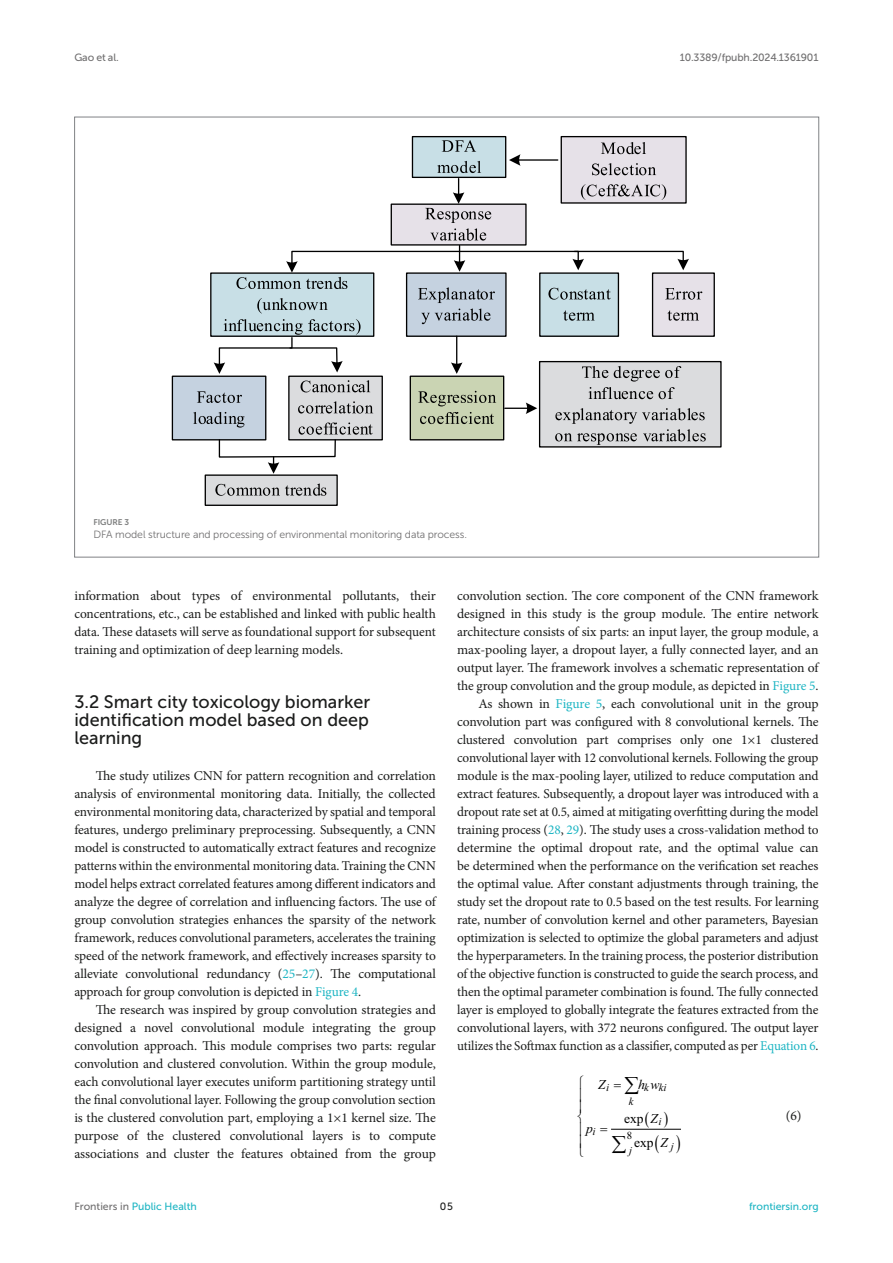
<style>
.page{position:relative;width:893px;height:1263px;background:#fff}
.page>*{position:absolute;margin:0;border:0;box-sizing:border-box;transform-origin:0 0}
.HEAD_2{font:18px/18px "Museo Sans 500";color:#1b1c1b;text-align:justify}
.TEXT{font:13.5px/18px "Minion Pro";letter-spacing:-.01em;color:#1b1c1b;text-align:justify}
.TEXT_FLUSH{font:13.5px/18px "Minion Pro";letter-spacing:-.015em;color:#1b1c1b;text-align:justify}
.spi-math-img{font:italic 13.5px "Times New Roman";color:#000}
.spi-math-img-2{font:13.5px/24.3px "Times New Roman";letter-spacing:-.005em;color:#000}
.EQ{font:13.5px "Minion Pro";color:#1b1c1b}
.spi-math-img-3{font:italic 10.8px "Times New Roman";color:#000}
.spi-math-img-4{font:10.8px "Times New Roman";color:#000}
.FIG_LEG{font:10.5px "Museo Sans 300";letter-spacing:-.01em;color:#706f70}
.t1{font:10.5px "Museo Sans 500";color:#1db5c3}
.t2{font:10.5px "Museo Sans 500";letter-spacing:-.015em;color:#706f70}
.t3{font:10.5px "Museo Sans 500";color:#1b1c1b}
.FIG_HD{font:8.25px "Museo Sans 700";letter-spacing:-.01em;color:#7e7f7f}
.s1{color:#1db5c3}
.s2{color:#706f70}
</style>
<div class="page">
<hr style="left:611px;top:1129px;width:70px;height:1px;background:#000">
<div style="left:412px;top:137px;width:94px;height:40px;background:#c8dfe6"></div>
<div style="left:412px;top:136px;width:94px;height:42px;border:1px solid #000"></div>
<div style="left:561px;top:137px;width:125px;height:66px;background:#e6e1e8"></div>
<div style="left:561px;top:136px;width:126px;height:68px;border:1px solid #000"></div>
<div style="left:653px;top:273px;width:61px;height:63px;background:#e6e1e8"></div>
<div style="left:652px;top:272px;width:63px;height:65px;border:1px solid #000"></div>
<div style="left:172px;top:376px;width:94px;height:64px;background:#c5d2e0"></div>
<div style="left:172px;top:376px;width:94px;height:64px;border:1px solid #000"></div>
<div style="left:205px;top:475px;width:132px;height:30px;background:#dbdcde"></div>
<div style="left:205px;top:474px;width:133px;height:32px;border:1px solid #000"></div>
<svg style="left:215px;top:483px;width:111px;height:13px"></svg>
<div style="left:540px;top:362px;width:181px;height:85px;background:#dbdcde"></div>
<svg style="left:193px;top:140px;width:513px;height:334px"></svg>
<svg style="left:611px;top:1128px;width:15px;height:2px"></svg>
<p class="t2" style="left:74px;top:51px;width:46px">Gao et al.</p>
<p class="t2" style="left:680px;top:51px;width:140px">10.3389/fpubh.2024.1361901</p>
<p class="FIG_HD" style="left:94px;top:517px;width:37px">FIGURE 3</p>
<p class="FIG_LEG" style="left:94px;top:529px;width:375px">DFA model structure and processing of environmental monitoring data process.</p>
<p class="TEXT" style="left:74px;top:587px;width:363px">information about types of environmental pollutants, their concentrations, etc., can be established and linked with public health data. These datasets will serve as foundational support for subsequent training and optimization of deep learning models.</p>
<p class="HEAD_2" style="left:74px;top:693px;width:297px">3.2 Smart city toxicology biomarker identification model based on deep learning</p>
<p class="TEXT_FLUSH" style="left:74px;top:767px;width:363px;text-indent:21px">The study utilizes CNN for pattern recognition and correlation analysis of environmental monitoring data. Initially, the collected environmental monitoring data, characterized by spatial and temporal features, undergo preliminary preprocessing. Subsequently, a CNN model is constructed to automatically extract features and recognize patterns within the environmental monitoring data. Training the CNN model helps extract correlated features among different indicators and analyze the degree of correlation and influencing factors. The use of group convolution strategies enhances the sparsity of the network framework, reduces convolutional parameters, accelerates the training speed of the network framework, and effectively increases sparsity to alleviate convolutional redundancy (<span class="s1">25</span>–<span class="s1">27</span>). The computational approach for group convolution is depicted in <span class="s1">Figure 4</span>.</p>
<p class="TEXT" style="left:74px;top:1001px;width:363px;text-indent:21px">The research was inspired by group convolution strategies and designed a novel convolutional module integrating the group convolution approach. This module comprises two parts: regular convolution and clustered convolution. Within the group module, each convolutional layer executes uniform partitioning strategy until the final convolutional layer. Following the group convolution section is the clustered convolution part, employing a 1×1 kernel size. The purpose of the clustered convolutional layers is to compute associations and cluster the features obtained from the group</p>
<p class="TEXT" style="left:457px;top:587px;width:363px">convolution section. The core component of the CNN framework designed in this study is the group module. The entire network architecture consists of six parts: an input layer, the group module, a max-pooling layer, a dropout layer, a fully connected layer, and an output layer. The framework involves a schematic representation of the group convolution and the group module, as depicted in <span class="s1">Figure 5</span>.</p>
<p class="TEXT" style="left:457px;top:695px;width:363px;text-indent:21px">As shown in <span class="s1">Figure 5</span>, each convolutional unit in the group convolution part was configured with 8 convolutional kernels. The clustered convolution part comprises only one 1×1 clustered convolutional layer with 12 convolutional kernels. Following the group module is the max-pooling layer, utilized to reduce computation and extract features. Subsequently, a dropout layer was introduced with a dropout rate set at 0.5, aimed at mitigating overfitting during the model training process (<span class="s1">28</span>, <span class="s1">29</span>). The study uses a cross-validation method to determine the optimal dropout rate, and the optimal value can be determined when the performance on the verification set reaches the optimal value. After constant adjustments through training, the study set the dropout rate to 0.5 based on the test results. For learning rate, number of convolution kernel and other parameters, Bayesian optimization is selected to optimize the global parameters and adjust the hyperparameters. In the training process, the posterior distribution of the objective function is constructed to guide the search process, and then the optimal parameter combination is found. The fully connected layer is employed to globally integrate the features extracted from the convolutional layers, with 372 neurons configured. The output layer utilizes the Softmax function as a classifier, computed as per <span class="s1">Equation 6</span>.</p>
<p class="spi-math-img" style="left:598px;top:1075px;width:9px">Z</p>
<p class="spi-math-img" style="left:638px;top:1075px;width:23px">h w</p>
<p class="spi-math-img" style="left:586px;top:1119px;width:8px">p</p>
<p class="spi-math-img-3" style="left:644px;top:1080px;width:24px">k ki</p>
<p class="spi-math-img-3" style="left:606px;top:1080px;width:4px">i</p>
<p class="spi-math-img-3" style="left:629px;top:1094px;width:6px">k</p>
<p class="EQ" style="left:786px;top:1106px;width:17px">(6)</p>
<p class="spi-math-img" style="left:650px;top:1109px;width:9px">Z</p>
<p class="spi-math-img-2" style="left:634px;top:1106px;width:21px;text-indent:-10px">exp exp</p>
<p class="spi-math-img-3" style="left:658px;top:1114px;width:4px">i</p>
<p class="spi-math-img-3" style="left:592px;top:1124px;width:4px">i</p>
<p class="spi-math-img-4" style="left:627px;top:1129px;width:7px">8</p>
<p class="spi-math-img" style="left:660px;top:1133px;width:9px">Z</p>
<p class="spi-math-img-3" style="left:629px;top:1143px;width:4px">j</p>
<p class="spi-math-img-3" style="left:671px;top:1138px;width:4px">j</p>
<p class="t1" style="left:74px;top:1200px;width:124px"><span class="s2">Frontiers in</span> Public Health</p>
<p class="t3" style="left:440px;top:1200px;width:14px">05</p>
<p class="t1" style="left:749px;top:1200px;width:71px">frontiersin.org</p>
</div>
